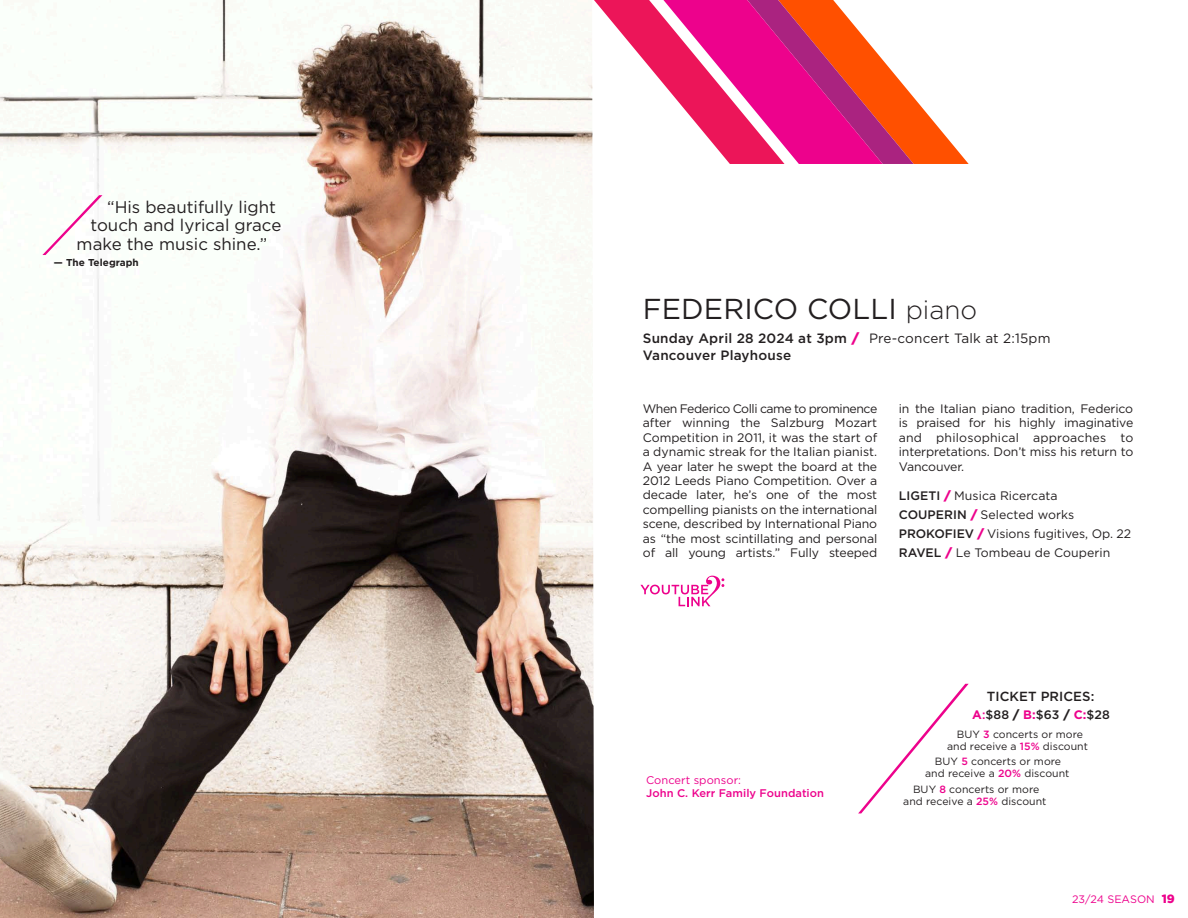
<style>
.page{position:relative;width:1188px;height:918px;background:#fff}
.page>*{position:absolute;margin:0;border:0;box-sizing:border-box;transform-origin:0 0}
.t1{font:28.8px "Gotham";letter-spacing:.005em;color:#231f20}
.t2{font:16.95px "Gotham";color:#231f20}
.t3{font:500 13.5px/17.1px "Gotham";letter-spacing:.015em;color:#231f20}
.t4{font:500 13.2px "Gotham";letter-spacing:.005em;color:#231f20}
.t5{font:12.3px/14.4px "Gotham";letter-spacing:-.01em;color:#231f20;text-align:justify}
.t6{font:500 12.3px "Gotham";color:#231f20}
.t7{font:500 11.1px "Gotham";letter-spacing:.005em;color:#ed028c}
.t8{font:11.1px "Gotham";letter-spacing:.005em;color:#ed028c}
.t9{font:10.8px "Gotham";letter-spacing:.005em;color:#ed028c}
.t10{font:10.5px/12.3px "Gotham";letter-spacing:.005em;color:#231f20;text-align:center}
.t11{font:700 10.05px "Gotham";letter-spacing:.005em;color:#231f20}
.s1{font-weight:300;font-size:26.1px}
.s2{font-weight:900;color:#ed028c}
.s3{font-weight:400}
.s4{font-weight:500}
.s5{font-weight:700;color:#ed028c}
.s6{color:#ed028c}
.s7{font-weight:900}
.s8{font-weight:500;color:#ed028c}
.s9{font-weight:900;font-size:12px}
</style>
<div class="page">
<img style="left:0;top:0;width:594px;height:918px">
<svg style="left:594px;top:0;width:375px;height:164px"></svg>
<svg style="left:42px;top:195px;width:60px;height:60px"></svg>
<svg style="left:858px;top:684px;width:111px;height:129px"></svg>
<svg style="left:640px;top:576px;width:84px;height:30px"></svg>
<h2 class="t2" style="left:107px;top:196px;width:170px">“His beautifully light</h2>
<h2 class="t2" style="left:90px;top:214px;width:192px">touch and lyrical grace</h2>
<h2 class="t2" style="left:77px;top:233px;width:192px">make the music shine.”</h2>
<p class="t11" style="left:54px;top:255px;width:86px">— The Telegraph</p>
<h1 class="t1" style="left:643px;top:291px;width:336px">FEDERICO COLLI <span class="s1">piano</span></h1>
<p class="t3" style="left:643px;top:329px;width:409px">Sunday April 28 2024 at 3pm <span class="s2">/</span> <span class="s3">Pre-concert Talk at 2:15pm<br></span>Vancouver Playhouse</p>
<p class="t5" style="left:643px;top:401px;width:236px">When Federico Colli came to prominence after winning the Salzburg Mozart Competition in 2011, it was the start of a dynamic streak for the Italian pianist.<br>A year later he swept the board at the 2012 Leeds Piano Competition. Over a decade later, he’s one of the most compelling pianists on the international scene, described by International Piano as “the most scintillating and personal of all young artists.” Fully steeped</p>
<p class="t5" style="left:899px;top:401px;width:236px">in the Italian piano tradition, Federico is praised for his highly imaginative and philosophical approaches to interpretations. Don’t miss his return to Vancouver.</p>
<p class="t5" style="left:899px;top:486px;width:234px;line-height:19px;text-align:left"><span class="s4">LIGETI</span> <span class="s2">/</span> Musica Ricercata<br><span class="s4">COUPERIN</span> <span class="s2">/</span> Selected works<br><span class="s4">PROKOFIEV</span> <span class="s2">/</span> Visions fugitives, Op. 22<br><span class="s4">RAVEL</span> <span class="s2">/</span> Le Tombeau de Couperin</p>
<p class="t8" style="left:646px;top:773px;width:96px">Concert sponsor:</p>
<p class="t7" style="left:646px;top:786px;width:179px">John C. Kerr Family Foundation</p>
<p class="t4" style="left:987px;top:688px;width:109px">TICKET PRICES:</p>
<p class="t6" style="left:972px;top:707px;width:139px"><span class="s5">A</span><span class="s6">:</span>$88 <span class="s7">/</span> <span class="s5">B:</span>$63 <span class="s7">/</span> <span class="s5">C:</span>$28</p>
<p class="t10" style="left:947px;top:727px;width:142px">BUY <span class="s8">3</span> concerts or more and receive a <span class="s8">15%</span> discount</p>
<p class="t10" style="left:925px;top:755px;width:146px">BUY <span class="s8">5</span> concerts or more and receive a <span class="s8">20%</span> discount</p>
<p class="t10" style="left:903px;top:783px;width:145px">BUY <span class="s8">8</span> concerts or more and receive a <span class="s8">25%</span> discount</p>
<p class="t9" style="left:1072px;top:892px;width:104px">23/24 SEASON <span class="s9">19</span></p>
</div>
